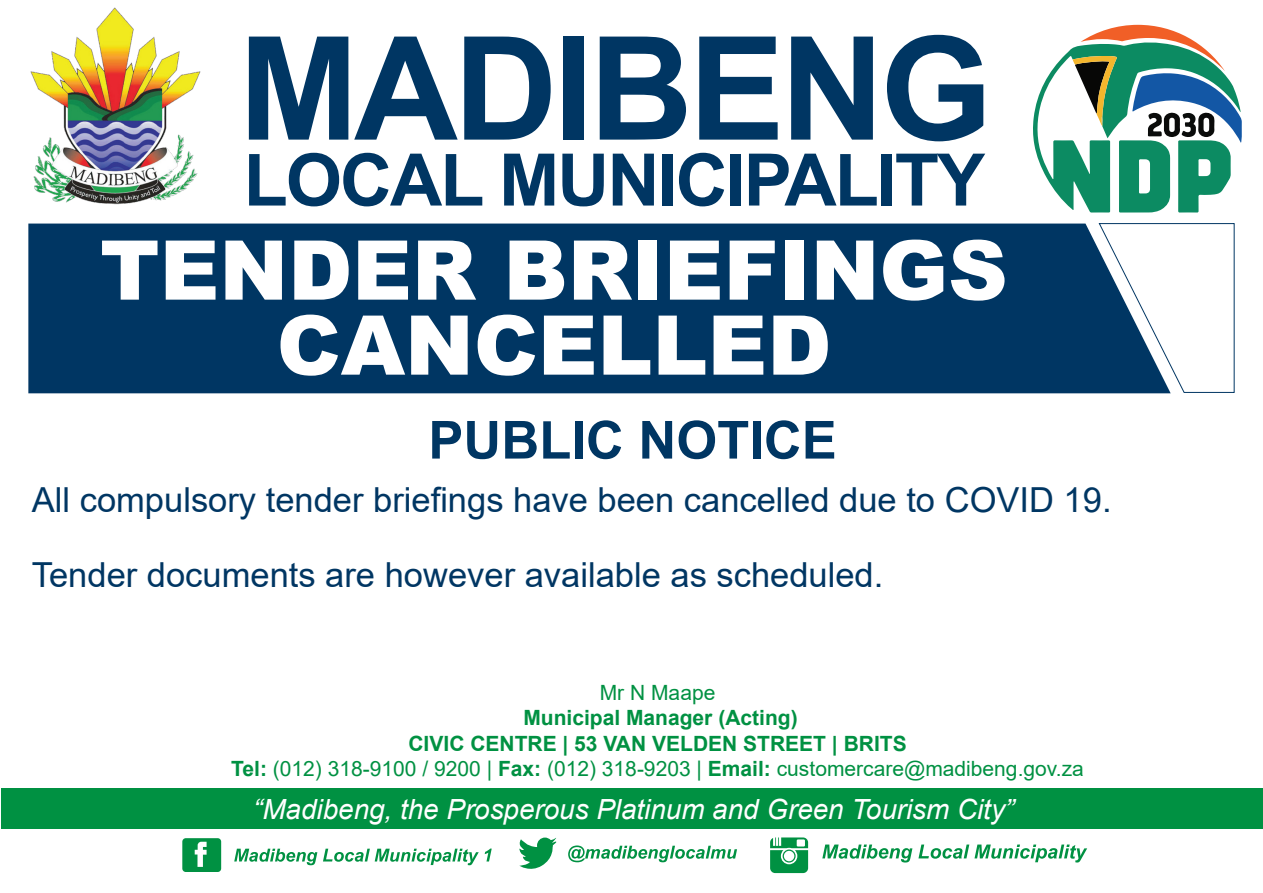
<style>
.page{position:relative;width:1263px;height:893px;background:#fff}
.page>*{position:absolute;margin:0;border:0;box-sizing:border-box;transform-origin:0 0}
.t1{font:700 143.85px "Arial";letter-spacing:-.03em;color:#003663}
.t2{font:900 82.5px/75px "Arial";color:#fff;text-align:center}
.t3{font:700 72.45px "Arial";letter-spacing:-.03em;color:#003663}
.t4{font:700 52.5px "Arial";color:#003663}
.t5{font:34.5px "Arial";color:#003663}
.t6{font:italic 27.75px "Arial";color:#fff}
.t7{font:21px "Arial";color:#009142}
.t8{font:700 21px "Arial";color:#009142}
.s1{font-weight:700}
</style>
<div class="page">
<div style="left:2px;top:788px;width:1261px;height:40px;background:#009142"></div>
<div style="left:28px;top:224px;width:1070px;height:169px;background:#003663"></div>
<svg style="left:1098px;top:223px;width:137px;height:170px"></svg>
<img style="left:30px;top:7px;width:171px;height:198px">
<svg style="left:1033px;top:25px;width:209px;height:188px"></svg>
<svg style="left:822px;top:844px;width:265px;height:18px"></svg>
<svg style="left:770px;top:837px;width:38px;height:36px"></svg>
<svg style="left:568px;top:845px;width:169px;height:17px"></svg>
<svg style="left:519px;top:837px;width:38px;height:32px"></svg>
<svg style="left:234px;top:849px;width:258px;height:16px"></svg>
<svg style="left:182px;top:838px;width:39px;height:34px"></svg>
<p class="t1" style="left:239px;top:-12px;width:755px">MADIBENG</p>
<p class="t3" style="left:244px;top:129px;width:743px">LOCAL MUNICIPALITY</p>
<p class="t2" style="left:100px;top:230px;width:909px">TENDER BRIEFINGS<br>CANCELLED</p>
<p class="t4" style="left:428px;top:403px;width:410px">PUBLIC NOTICE</p>
<p class="t5" style="left:32px;top:476px;width:1081px">All compulsory tender briefings have been cancelled due to COVID 19.</p>
<p class="t5" style="left:32px;top:551px;width:853px">Tender documents are however available as scheduled.</p>
<p class="t7" style="left:600px;top:678px;width:117px">Mr N Maape</p>
<p class="t8" style="left:523px;top:703px;width:276px">Municipal Manager (Acting)</p>
<p class="t8" style="left:408px;top:728px;width:500px">CIVIC CENTRE | 53 VAN VELDEN STREET | BRITS</p>
<p class="t7" style="left:231px;top:754px;width:854px"><span class="s1">Tel:</span> (012) 318-9100 / 9200 | <span class="s1">Fax:</span> (012) 318-9203 | <span class="s1">Email:</span> customercare@madibeng.gov.za</p>
<p class="t6" style="left:253px;top:791px;width:762px">“Madibeng, the Prosperous Platinum and Green Tourism City”</p>
</div>
